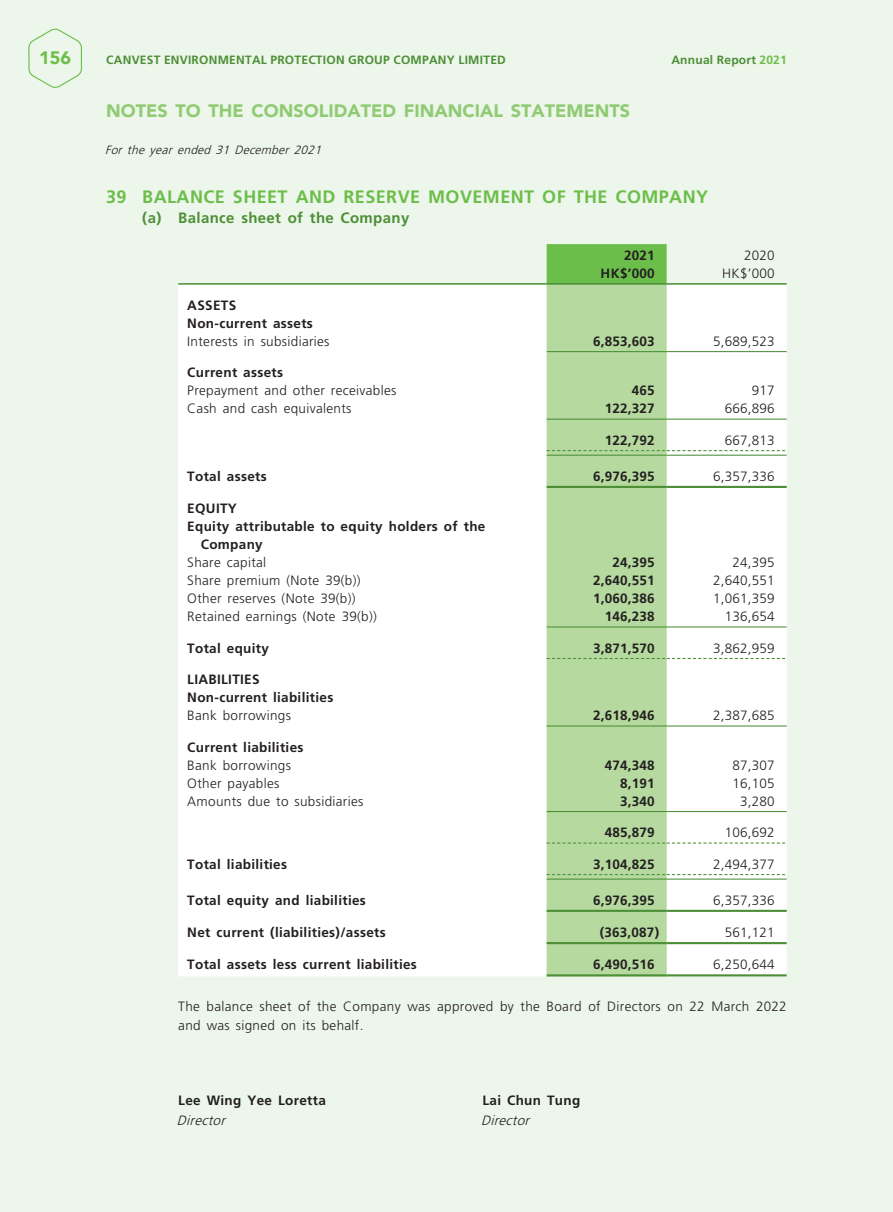
<style>
.page{position:relative;width:893px;height:1212px;background:#edf6ea}
.page>*{position:absolute;margin:0;border:0;box-sizing:border-box;transform-origin:0 0}
._03_H1{font:700 18px "Frutiger LT Std";letter-spacing:.025em;color:#6cbe4b}
.t1{font:900 18px "Avenir";color:#90cb74}
.t2{font:900 18px "Avenir";color:#6cbe4b}
._04___H2{font:700 15px "Frutiger LT Std";letter-spacing:.025em;color:#4c8f37}
._15_Table_Stub{font:700 13.5px/18px "Frutiger LT Std";letter-spacing:.025em;color:#231f20}
._15_Table_Stub-2{font:300 13.5px "Frutiger LT Std";letter-spacing:.025em;color:#231f20}
._01_Body_Text{font:700 13.5px "Frutiger LT Std";letter-spacing:.015em;color:#231f20}
._01_Body_Text-2{font:300 13.5px "Frutiger LT Std";letter-spacing:.015em;color:#231f20}
._13_____P4{font:300 13.5px/19.5px "Frutiger LT Std";letter-spacing:.025em;color:#231f20}
._01_Body_Text-3{font:italic 300 13.5px "Frutiger LT Std";color:#231f20}
.t3{font:700 12px "Frutiger LT Std";letter-spacing:.02em;color:#4c8f37}
.t4{font:italic 300 12px "Frutiger LT Std";color:#231f20}
.s1{color:#6cbe4b}
</style>
<div class="page">
<svg style="left:28px;top:28px;width:54px;height:60px"></svg>
<div style="left:547px;top:244px;width:120px;height:39px;background:#6cbe4b"></div>
<div style="left:178px;top:285px;width:609px;height:691px;background:#fff"></div>
<div style="left:547px;top:285px;width:120px;height:689px;background:#b5d99f"></div>
<hr style="left:178px;top:283px;width:369px;height:2px;background:#4c8f37">
<hr style="left:547px;top:283px;width:120px;height:2px;background:#4c8f37">
<hr style="left:667px;top:283px;width:120px;height:2px;background:#4c8f37">
<hr style="left:547px;top:351px;width:120px;height:1px;background:#4c8f37">
<hr style="left:667px;top:351px;width:120px;height:1px;background:#4c8f37">
<hr style="left:547px;top:419px;width:120px;height:1px;background:#4c8f37">
<hr style="left:667px;top:419px;width:120px;height:1px;background:#4c8f37">
<svg style="left:547px;top:450px;width:238px;height:1px"></svg>
<hr style="left:547px;top:455px;width:120px;height:1px;background:#4c8f37">
<hr style="left:667px;top:455px;width:120px;height:1px;background:#4c8f37">
<hr style="left:547px;top:486px;width:120px;height:2px;background:#4c8f37">
<hr style="left:667px;top:486px;width:120px;height:2px;background:#4c8f37">
<hr style="left:547px;top:626px;width:120px;height:1px;background:#4c8f37">
<hr style="left:667px;top:626px;width:120px;height:1px;background:#4c8f37">
<svg style="left:547px;top:658px;width:238px;height:1px"></svg>
<hr style="left:547px;top:725px;width:120px;height:1px;background:#4c8f37">
<hr style="left:667px;top:725px;width:120px;height:1px;background:#4c8f37">
<hr style="left:547px;top:811px;width:120px;height:1px;background:#4c8f37">
<hr style="left:667px;top:811px;width:120px;height:1px;background:#4c8f37">
<svg style="left:547px;top:842px;width:238px;height:1px"></svg>
<svg style="left:547px;top:874px;width:238px;height:1px"></svg>
<hr style="left:547px;top:878px;width:120px;height:2px;background:#4c8f37">
<hr style="left:667px;top:878px;width:120px;height:2px;background:#4c8f37">
<hr style="left:547px;top:910px;width:120px;height:2px;background:#4c8f37">
<hr style="left:667px;top:910px;width:120px;height:2px;background:#4c8f37">
<hr style="left:547px;top:942px;width:120px;height:2px;background:#4c8f37">
<hr style="left:667px;top:942px;width:120px;height:2px;background:#4c8f37">
<hr style="left:547px;top:974px;width:120px;height:2px;background:#4c8f37">
<hr style="left:667px;top:974px;width:120px;height:2px;background:#4c8f37">
<h1 class="t2" style="left:39px;top:42px;width:33px">156</h1>
<p class="t3" style="left:106px;top:53px;width:401px">CANVEST ENVIRONMENTAL PROTECTION GROUP COMPANY LIMITED</p>
<p class="t3" style="left:671px;top:53px;width:117px">Annual Report <span class="s1">2021</span></p>
<h1 class="t1" style="left:106px;top:95px;width:525px">NOTES TO THE CONSOLIDATED FINANCIAL STATEMENTS</h1>
<p class="t4" style="left:105px;top:143px;width:221px">For the year ended 31 December 2021</p>
<p class="_03_H1" style="left:106px;top:186px;width:603px">39 BALANCE SHEET AND RESERVE MOVEMENT OF THE COMPANY</p>
<p class="_04___H2" style="left:142px;top:209px;width:269px">(a) Balance sheet of the Company</p>
<p class="_01_Body_Text" style="left:624px;top:248px;width:32px">2021</p>
<p class="_01_Body_Text-2" style="left:744px;top:248px;width:32px">2020</p>
<p class="_01_Body_Text" style="left:601px;top:266px;width:56px">HK$’000</p>
<p class="_01_Body_Text-2" style="left:722px;top:266px;width:54px">HK$’000</p>
<p class="_15_Table_Stub" style="left:187px;top:296px;width:50px">ASSETS</p>
<p class="_15_Table_Stub" style="left:187px;top:314px;width:127px">Non-current assets</p>
<p class="_15_Table_Stub-2" style="left:187px;top:334px;width:144px">Interests in subsidiaries</p>
<p class="_01_Body_Text" style="left:593px;top:333px;width:63px">6,853,603</p>
<p class="_01_Body_Text-2" style="left:713px;top:334px;width:63px">5,689,523</p>
<p class="_15_Table_Stub" style="left:187px;top:364px;width:97px">Current assets</p>
<p class="_15_Table_Stub-2" style="left:187px;top:383px;width:211px">Prepayment and other receivables</p>
<p class="_01_Body_Text" style="left:632px;top:383px;width:24px">465</p>
<p class="_01_Body_Text-2" style="left:752px;top:383px;width:24px">917</p>
<p class="_15_Table_Stub-2" style="left:187px;top:401px;width:166px">Cash and cash equivalents</p>
<p class="_01_Body_Text" style="left:605px;top:401px;width:51px">122,327</p>
<p class="_01_Body_Text-2" style="left:725px;top:401px;width:51px">666,896</p>
<p class="_01_Body_Text" style="left:605px;top:432px;width:51px">122,792</p>
<p class="_01_Body_Text-2" style="left:725px;top:433px;width:51px">667,813</p>
<p class="_15_Table_Stub" style="left:187px;top:467px;width:81px">Total assets</p>
<p class="_01_Body_Text" style="left:593px;top:468px;width:63px">6,976,395</p>
<p class="_01_Body_Text-2" style="left:713px;top:469px;width:63px">6,357,336</p>
<p class="_15_Table_Stub" style="left:187px;top:500px;width:51px">EQUITY</p>
<p class="_15_Table_Stub" style="left:201px;top:518px;width:286px;text-indent:-14px">Equity attributable to equity holders of the<br>Company</p>
<p class="_15_Table_Stub-2" style="left:187px;top:555px;width:80px">Share capital</p>
<p class="_01_Body_Text" style="left:612px;top:555px;width:44px">24,395</p>
<p class="_01_Body_Text-2" style="left:732px;top:555px;width:44px">24,395</p>
<p class="_15_Table_Stub-2" style="left:187px;top:573px;width:175px">Share premium (Note 39(b))</p>
<p class="_01_Body_Text" style="left:593px;top:573px;width:63px">2,640,551</p>
<p class="_01_Body_Text-2" style="left:713px;top:573px;width:63px">2,640,551</p>
<p class="_15_Table_Stub-2" style="left:187px;top:591px;width:170px">Other reserves (Note 39(b))</p>
<p class="_01_Body_Text" style="left:593px;top:591px;width:63px">1,060,386</p>
<p class="_01_Body_Text-2" style="left:713px;top:591px;width:63px">1,061,359</p>
<p class="_15_Table_Stub-2" style="left:187px;top:609px;width:191px">Retained earnings (Note 39(b))</p>
<p class="_01_Body_Text" style="left:605px;top:609px;width:51px">146,238</p>
<p class="_01_Body_Text-2" style="left:725px;top:609px;width:51px">136,654</p>
<p class="_15_Table_Stub" style="left:187px;top:639px;width:83px">Total equity</p>
<p class="_01_Body_Text" style="left:593px;top:640px;width:63px">3,871,570</p>
<p class="_01_Body_Text-2" style="left:713px;top:640px;width:63px">3,862,959</p>
<p class="_15_Table_Stub" style="left:187px;top:671px;width:74px">LIABILITIES</p>
<p class="_15_Table_Stub" style="left:187px;top:689px;width:148px">Non-current liabilities</p>
<p class="_15_Table_Stub-2" style="left:187px;top:708px;width:105px">Bank borrowings</p>
<p class="_01_Body_Text" style="left:593px;top:708px;width:63px">2,618,946</p>
<p class="_01_Body_Text-2" style="left:713px;top:708px;width:63px">2,387,685</p>
<p class="_15_Table_Stub" style="left:187px;top:738px;width:118px">Current liabilities</p>
<p class="_15_Table_Stub-2" style="left:187px;top:757px;width:105px">Bank borrowings</p>
<p class="_01_Body_Text" style="left:605px;top:757px;width:51px">474,348</p>
<p class="_01_Body_Text-2" style="left:732px;top:757px;width:44px">87,307</p>
<p class="_15_Table_Stub-2" style="left:187px;top:775px;width:94px">Other payables</p>
<p class="_01_Body_Text" style="left:620px;top:775px;width:36px">8,191</p>
<p class="_01_Body_Text-2" style="left:732px;top:775px;width:44px">16,105</p>
<p class="_15_Table_Stub-2" style="left:187px;top:793px;width:178px">Amounts due to subsidiaries</p>
<p class="_01_Body_Text" style="left:620px;top:793px;width:36px">3,340</p>
<p class="_01_Body_Text-2" style="left:740px;top:793px;width:36px">3,280</p>
<p class="_01_Body_Text" style="left:605px;top:825px;width:51px">485,879</p>
<p class="_01_Body_Text-2" style="left:725px;top:825px;width:51px">106,692</p>
<p class="_15_Table_Stub" style="left:187px;top:855px;width:101px">Total liabilities</p>
<p class="_01_Body_Text" style="left:593px;top:856px;width:63px">3,104,825</p>
<p class="_01_Body_Text-2" style="left:713px;top:856px;width:63px">2,494,377</p>
<p class="_15_Table_Stub" style="left:187px;top:891px;width:180px">Total equity and liabilities</p>
<p class="_01_Body_Text" style="left:593px;top:892px;width:63px">6,976,395</p>
<p class="_01_Body_Text-2" style="left:713px;top:892px;width:63px">6,357,336</p>
<p class="_15_Table_Stub" style="left:187px;top:923px;width:200px">Net current (liabilities)/assets</p>
<p class="_01_Body_Text" style="left:600px;top:924px;width:61px">(363,087)</p>
<p class="_01_Body_Text-2" style="left:725px;top:925px;width:51px">561,121</p>
<p class="_15_Table_Stub" style="left:187px;top:956px;width:231px">Total assets less current liabilities</p>
<p class="_01_Body_Text" style="left:593px;top:957px;width:63px">6,490,516</p>
<p class="_01_Body_Text-2" style="left:713px;top:957px;width:63px">6,250,644</p>
<p class="_13_____P4" style="left:178px;top:996px;width:610px">The balance sheet of the Company was approved by the Board of Directors on 22 March 2022 and was signed on its behalf.</p>
<p class="_01_Body_Text" style="left:178px;top:1092px;width:149px">Lee Wing Yee Loretta</p>
<p class="_01_Body_Text" style="left:482px;top:1092px;width:99px">Lai Chun Tung</p>
<p class="_01_Body_Text-3" style="left:177px;top:1112px;width:54px">Director</p>
<p class="_01_Body_Text-3" style="left:481px;top:1112px;width:54px">Director</p>
</div>
